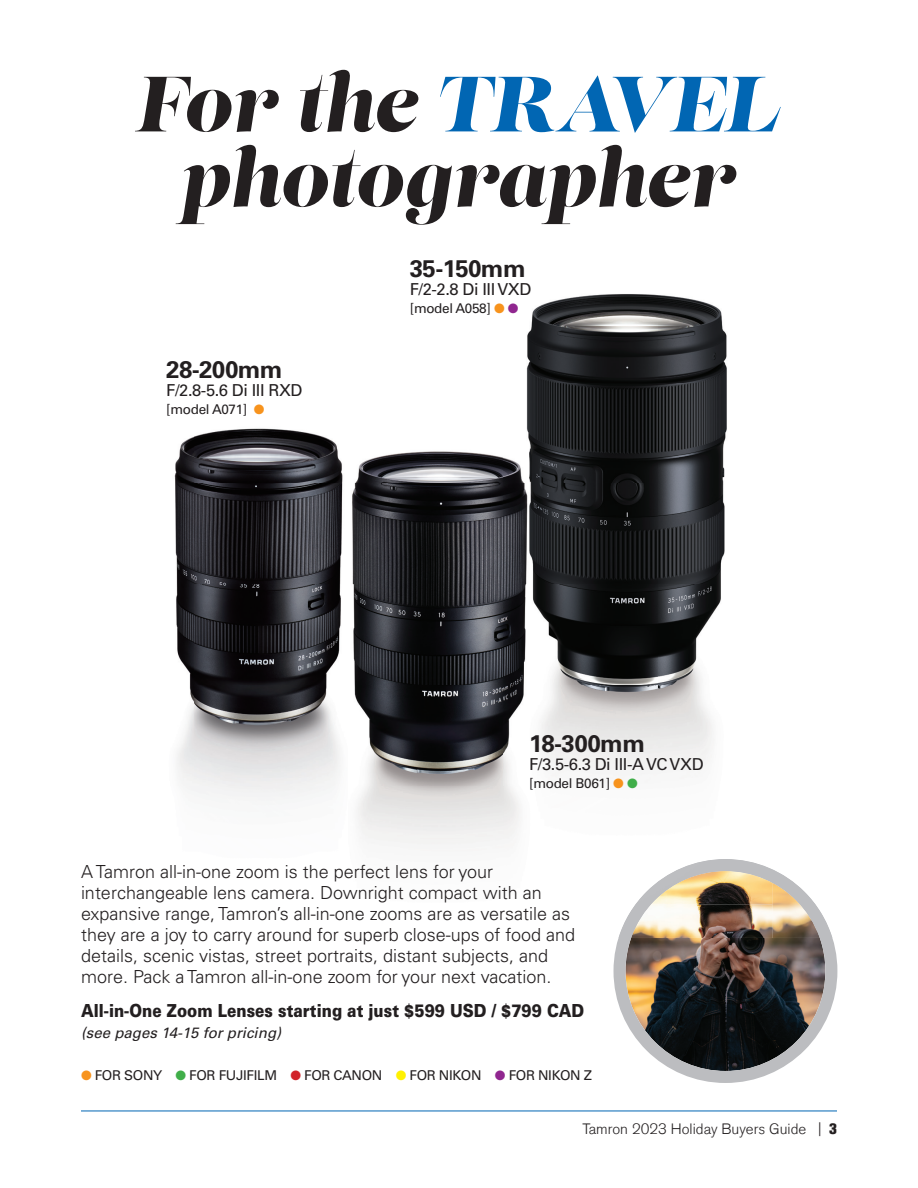
<style>
.page{position:relative;width:918px;height:1188px;background:#fff}
.page>*{position:absolute;margin:0;border:0;box-sizing:border-box;transform-origin:0 0}
.t1{font:italic 78px/75px "Lust";color:#231f20;text-align:center}
.t2{font:700 24px "Univers LT Std";letter-spacing:-.025em;color:#231f20}
.t3{font:300 18px/21px "Univers LT Pro 45";color:#231f20}
.t4{font:900 18px "Univers LT Pro 75";color:#231f20;scale:.85 1}
.t5{font:16.5px "Univers LT Std";letter-spacing:-.025em;color:#231f20}
.t6{font:300 15px "Akzidenz Grotesk Std";color:#231f20}
.t7{font:italic 15px "Univers LT Pro 55";color:#231f20}
.t8{font:13.5px "Univers LT Std";letter-spacing:-.025em;color:#231f20}
.s1{color:#0166b3}
.s2{color:#f7931d}
.s3{color:#90268f}
.s4{color:#40ae49}
.s5{color:#d1232a}
.s6{color:#fff101}
.s7{font-weight:800}
</style>
<div class="page">
<hr style="left:81px;top:1111px;width:756px;height:1px;background:#0166b3">
<svg style="left:614px;top:938px;width:223px;height:145px"></svg>
<img style="left:174px;top:294px;width:553px;height:551px">
<img style="left:618px;top:859px;width:214px;height:79px">
<h1 class="t1" style="left:138px;top:71px;width:644px">For the <span class="s1">TRAVEL </span>photographer</h1>
<h2 class="t2" style="left:166px;top:355px;width:118px">28-200mm</h2>
<p class="t5" style="left:166px;top:380px;width:138px">F/2.8-5.6 Di III RXD</p>
<p class="t8" style="left:166px;top:401px;width:100px">[model A071] <span class="s2">●</span></p>
<h2 class="t2" style="left:410px;top:255px;width:117px">35-150mm</h2>
<p class="t5" style="left:410px;top:280px;width:123px">F/2-2.8 Di III VXD</p>
<p class="t8" style="left:410px;top:301px;width:110px">[model A058] <span class="s2">●</span> <span class="s3">●</span></p>
<h2 class="t2" style="left:529px;top:729px;width:117px">18-300mm</h2>
<p class="t5" style="left:529px;top:754px;width:176px">F/3.5-6.3 Di III-A VC VXD</p>
<p class="t8" style="left:529px;top:775px;width:110px">[model B061] <span class="s2">●</span> <span class="s4">●</span></p>
<p class="t3" style="left:81px;top:860px;width:496px">A Tamron all-in-one zoom is the perfect lens for your interchangeable lens camera. Downright compact with an expansive range, Tamron’s all-in-one zooms are as versatile as they are a joy to carry around for superb close-ups of food and details, scenic vistas, street portraits, distant subjects, and more. Pack a Tamron all-in-one zoom for your next vacation.</p>
<p class="t4" style="left:81px;top:998px;width:593px">All-in-One Zoom Lenses starting at just $599 USD / $799 CAD</p>
<p class="t7" style="left:81px;top:1022px;width:202px">(see pages 14-15 for pricing)</p>
<p class="t8" style="left:81px;top:1067px;width:513px"><span class="s2">●</span> FOR SONY <span class="s4">●</span> FOR FUJIFILM <span class="s5">●</span> FOR CANON <span class="s6">●</span> FOR NIKON <span class="s3">●</span> FOR NIKON Z</p>
<p class="t6" style="left:582px;top:1120px;width:256px">Tamron 2023 Holiday Buyers Guide | <span class="s7">3</span></p>
</div>
